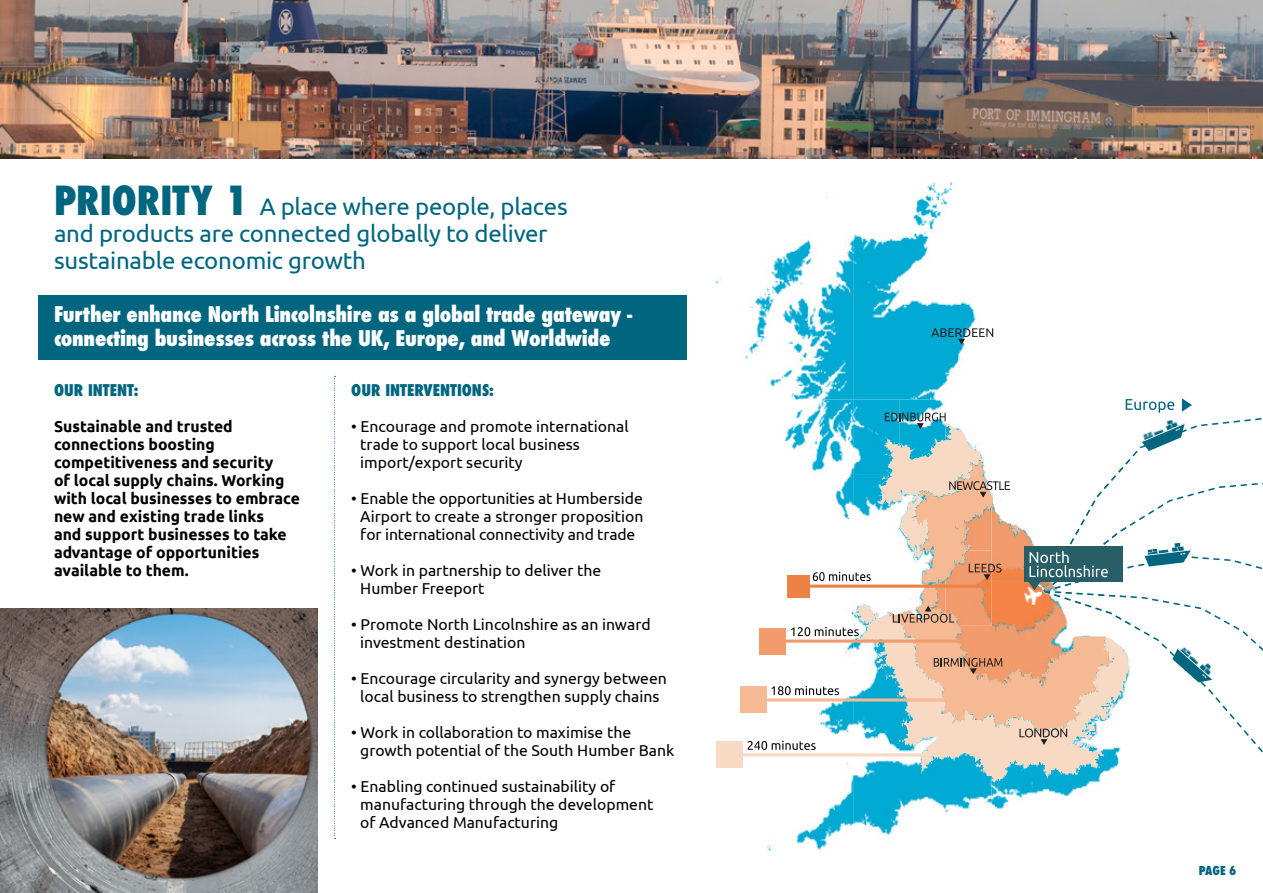
<style>
.page{position:relative;width:1263px;height:893px;background:#fff}
.page>*{position:absolute;margin:0;border:0;box-sizing:border-box;transform-origin:0 0}
.t1{font:24px/27px "Ubuntu";letter-spacing:-.01em;color:#006680}
.t2{font:800 condensed 21px/24px "Futura";letter-spacing:-.01em;color:#fff}
.t3{font:15.75px/18px "Ubuntu";color:#000}
.t4{font:700 15.75px/18px "Ubuntu";color:#000}
.t5{font:800 condensed 15.75px "Futura";color:#006680}
.t6{font:800 condensed 12px "Futura";color:#006680}
.s1{font-family:"Futura";font-weight:800;font-stretch:condensed;font-size:39px}
</style>
<div class="page">
<div style="left:38px;top:296px;width:649px;height:64px;background:#006680"></div>
<img style="left:0;top:608px;width:317px;height:285px">
<img style="left:0;top:0;width:1263px;height:158px">
<svg style="left:1129px;top:418px;width:134px;height:334px"></svg>
<img style="left:715px;top:181px;width:411px;height:219px">
<img style="left:991px;top:782px;width:108px;height:31px">
<img style="left:853px;top:782px;width:89px;height:54px">
<svg style="left:853px;top:422px;width:276px;height:360px"></svg>
<div style="left:787px;top:575px;width:22px;height:22px;background:#ed8245"></div>
<div style="left:759px;top:628px;width:27px;height:27px;background:#f29c6e"></div>
<div style="left:740px;top:687px;width:26px;height:26px;background:#f5ba94"></div>
<div style="left:716px;top:742px;width:27px;height:26px;background:#f7d9c4"></div>
<hr style="left:800px;top:585px;width:190px;height:3px;background:#ed8245">
<svg style="left:786px;top:639px;width:131px;height:4px"></svg>
<hr style="left:756px;top:698px;width:234px;height:3px;background:#f5ba94">
<hr style="left:733px;top:753px;width:196px;height:3px;background:#f7d9c4">
<svg style="left:917px;top:339px;width:130px;height:406px"></svg>
<img style="left:1024px;top:587px;width:18px;height:18px">
<img style="left:1178px;top:647px;width:33px;height:1px">
<svg style="left:1172px;top:648px;width:41px;height:34px"></svg>
<svg style="left:1144px;top:543px;width:47px;height:23px"></svg>
<img style="left:1165px;top:419px;width:14px;height:4px">
<svg style="left:1141px;top:423px;width:44px;height:28px"></svg>
<svg style="left:1182px;top:398px;width:10px;height:14px"></svg>
<svg style="left:813px;top:572px;width:58px;height:9px"></svg>
<svg style="left:791px;top:627px;width:68px;height:9px"></svg>
<svg style="left:771px;top:686px;width:68px;height:9px"></svg>
<svg style="left:747px;top:741px;width:69px;height:9px"></svg>
<svg style="left:931px;top:328px;width:62px;height:9px"></svg>
<svg style="left:885px;top:412px;width:61px;height:9px"></svg>
<svg style="left:949px;top:481px;width:61px;height:9px"></svg>
<svg style="left:969px;top:564px;width:32px;height:9px"></svg>
<svg style="left:893px;top:614px;width:61px;height:9px"></svg>
<svg style="left:934px;top:658px;width:68px;height:9px"></svg>
<svg style="left:1019px;top:728px;width:48px;height:9px"></svg>
<svg style="left:1126px;top:399px;width:48px;height:14px"></svg>
<div style="left:1024px;top:547px;width:99px;height:35px;background:#275e67"></div>
<svg style="left:1027px;top:551px;width:81px;height:39px"></svg>
<svg style="left:334px;top:376px;width:2px;height:463px"></svg>
<h1 class="t1" style="left:54px;top:192px;width:515px"><span class="s1">PRIORITY 1</span> A place where people, places and products are connected globally to deliver sustainable economic growth</h1>
<h2 class="t2" style="left:54px;top:302px;width:580px">Further enhance North Lincolnshire as a global trade gateway - connecting businesses across the UK, Europe, and Worldwide</h2>
<p class="t5" style="left:54px;top:379px;width:86px">OUR INTENT:</p>
<p class="t4" style="left:54px;top:417px;width:247px">Sustainable and trusted connections boosting competitiveness and security<br>of local supply chains. Working with local businesses to embrace new and existing trade links<br>and support businesses to take advantage of opportunities available to them.</p>
<p class="t5" style="left:351px;top:379px;width:144px">OUR INTERVENTIONS:</p>
<p class="t3" style="left:360px;top:417px;width:270px;text-indent:-9px">• Encourage and promote international trade to support local business import/export security</p>
<p class="t3" style="left:351px;top:489px;width:294px;text-align:center">• Enable the opportunities at Humberside<br>Airport to create a stronger proposition for international connectivity and trade</p>
<p class="t3" style="left:360px;top:561px;width:242px;text-indent:-9px">• Work in partnership to deliver the<br>Humber Freeport</p>
<p class="t3" style="left:360px;top:615px;width:292px;text-indent:-9px">• Promote North Lincolnshire as an inward investment destination</p>
<p class="t3" style="left:351px;top:669px;width:317px;text-align:center">• Encourage circularity and synergy between local business to strengthen supply chains</p>
<p class="t3" style="left:360px;top:723px;width:316px;text-indent:-9px">• Work in collaboration to maximise the growth potential of the South Humber Bank</p>
<p class="t3" style="left:360px;top:777px;width:295px;text-indent:-9px">• Enabling continued sustainability of manufacturing through the development of Advanced Manufacturing</p>
<p class="t6" style="left:1199px;top:863px;width:39px">PAGE 6</p>
</div>
